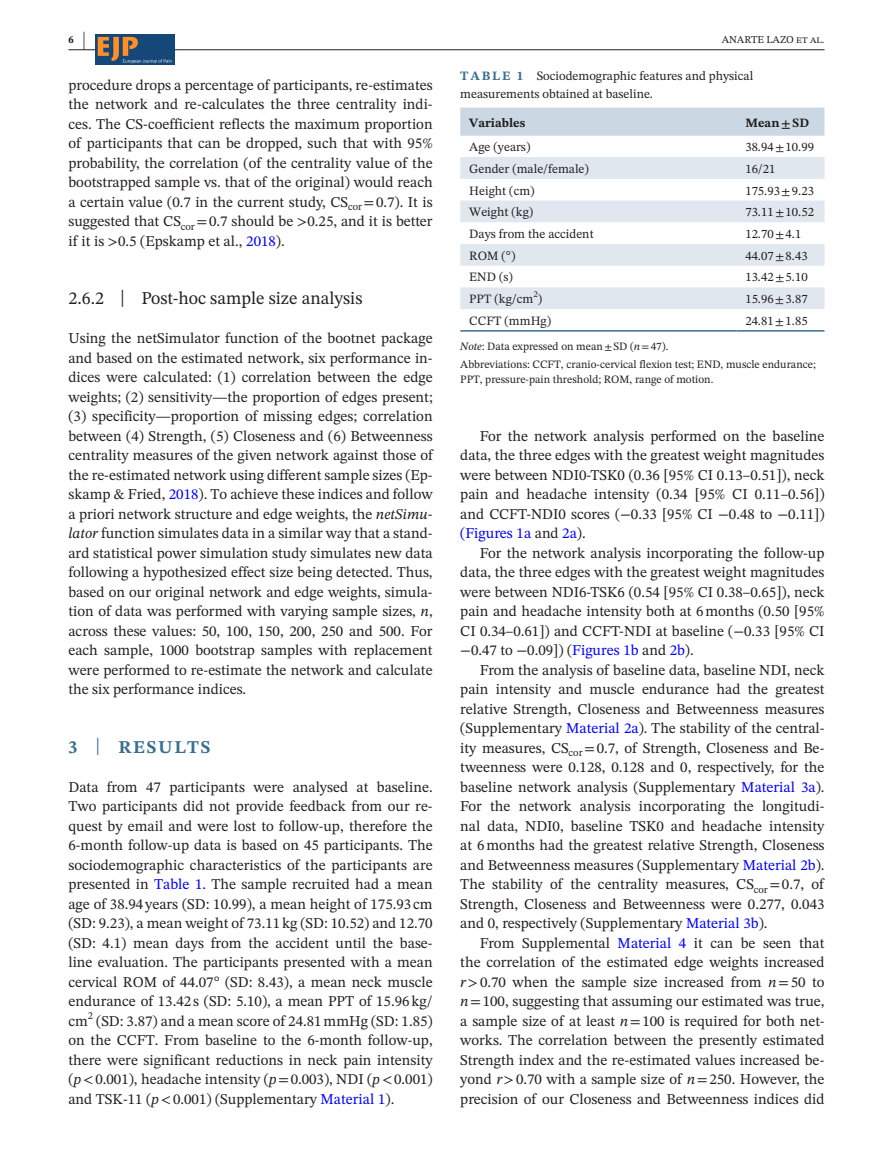
<style>
.page{position:relative;width:893px;height:1174px;background:#fff}
.page>*{position:absolute;margin:0;border:0;box-sizing:border-box;transform-origin:0 0}
.t1{font:18px "STIX Two Text";color:#231f20}
.t2{font:700 18px "STIX Two Text";letter-spacing:.1em;color:#386e8f}
.t3{font:15px/19.5px "STIX Two Text";color:#231f20;text-align:justify}
.t4{font:12.75px/18px "STIX Two Text";color:#231f20}
.t5{font:700 12.75px "STIX Two Text";color:#231f20}
.t6{font:11.25px/18px "STIX Two Text";color:#231f20}
.t7{font:10.5px "STIX Two Text";color:#231f20}
.t8{font:700 10.5px "STIX Two Text";color:#231f20}
.s1{font-size:21px}
.s2{font-family:"STIX"}
.s3{color:#00f}
.s4{font-weight:700;color:#386e8f}
.s5{font-style:italic}
.s6{font-size:23.7px}
.s7{font-weight:400;font-size:23.7px}
</style>
<div class="page">
<hr style="left:68px;top:49px;width:756px;height:1px;background:#231f20">
<img style="left:95px;top:35px;width:79px;height:30px">
<div style="left:460px;top:108px;width:364px;height:28px;background:#cbd8e4"></div>
<svg style="left:460px;top:157px;width:364px;height:152px;fill:#e0e7ef"></svg>
<hr style="left:460px;top:330px;width:276px;height:1px;background:#386e8f">
<hr style="left:736px;top:330px;width:88px;height:1px;background:#386e8f">
<p class="t8" style="left:68px;top:32px;width:18px">6 <span class="s1">|</span></p>
<p class="t7" style="left:722px;top:32px;width:104px">ANARTE LAZO et al.</p>
<p class="t3" style="left:68px;top:75px;width:366px">procedure drops a percentage of participants, re-estimates the network and re-calculates the three centrality indi&shy;ces. The CS-coefficient reflects the maximum proportion of participants that can be dropped, such that with 95% probability, the correlation (of the centrality value of the bootstrapped sample vs. that of the original) would reach a certain value (0.7 in the current study, CS<sub>cor</sub> <span class="s2">=</span>0.7). It is suggested that CS<sub>cor</sub> <span class="s2">=</span>0.7 should be <span class="s2">&gt;</span>0.25, and it is better if it is <span class="s2">&gt;</span>0.5 (Epskamp et al., <span class="s3">2018</span>).</p>
<p class="t4" style="left:460px;top:66px;width:295px"><span class="s4">TABLE 1</span> Sociodemographic features and physical measurements obtained at baseline.</p>
<p class="t5" style="left:469px;top:113px;width:58px">Variables</p>
<p class="t5" style="left:745px;top:113px;width:65px">Mean<span class="s2">±</span>SD</p>
<p class="t4" style="left:469px;top:138px;width:63px">Age (years)</p>
<p class="t4" style="left:745px;top:138px;width:70px">38.94<span class="s2">±</span>10.99</p>
<p class="t4" style="left:469px;top:159px;width:121px">Gender (male/female)</p>
<p class="t4" style="left:745px;top:159px;width:32px">16/21</p>
<p class="t4" style="left:469px;top:181px;width:67px">Height (cm)</p>
<p class="t4" style="left:745px;top:181px;width:70px">175.93<span class="s2">±</span>9.23</p>
<p class="t4" style="left:469px;top:203px;width:65px">Weight (kg)</p>
<p class="t4" style="left:745px;top:203px;width:70px">73.11<span class="s2">±</span>10.52</p>
<p class="t4" style="left:469px;top:225px;width:126px">Days from the accident</p>
<p class="t4" style="left:745px;top:225px;width:58px">12.70<span class="s2">±</span>4.1</p>
<p class="t4" style="left:469px;top:246px;width:48px">ROM (°)</p>
<p class="t4" style="left:745px;top:246px;width:64px">44.07<span class="s2">±</span>8.43</p>
<p class="t4" style="left:469px;top:268px;width:45px">END (s)</p>
<p class="t4" style="left:745px;top:268px;width:64px">13.42<span class="s2">±</span>5.10</p>
<p class="t4" style="left:469px;top:290px;width:74px">PPT (kg/cm<sup>2</sup>)</p>
<p class="t4" style="left:745px;top:290px;width:64px">15.96<span class="s2">±</span>3.87</p>
<p class="t4" style="left:469px;top:311px;width:83px">CCFT (mmHg)</p>
<p class="t4" style="left:745px;top:311px;width:64px">24.81<span class="s2">±</span>1.85</p>
<p class="t6" style="left:460px;top:337px;width:357px"><span class="s5">Note</span>: Data expressed on mean<span class="s2">±</span>SD (<span class="s5">n</span><span class="s2">=</span>47).<br>Abbreviations: CCFT, cranio-cervical flexion test; END, muscle endurance;</p>
<p class="t6" style="left:460px;top:370px;width:255px">PPT, pressure-pain threshold; ROM, range of motion.</p>
<p class="t1" style="left:68px;top:285px;width:296px">2.6.2 <span class="s6">|</span> Post-hoc sample size analysis</p>
<p class="t3" style="left:68px;top:328px;width:366px">Using the netSimulator function of the bootnet package and based on the estimated network, six performance in&shy;dices were calculated: (1) correlation between the edge weights; (2) sensitivity—the proportion of edges present; (3) specificity—proportion of missing edges; correlation between (4) Strength, (5) Closeness and (6) Betweenness centrality measures of the given network against those of the re-estimated network using different sample sizes (Ep&shy;skamp &amp; Fried, <span class="s3">2018</span>). To achieve these indices and follow a priori network structure and edge weights, the <span class="s5">netSimu&shy;lator</span> function simulates data in a similar way that a stand&shy;ard statistical power simulation study simulates new data following a hypothesized effect size being detected. Thus, based on our original network and edge weights, simula&shy;tion of data was performed with varying sample sizes, <span class="s5">n</span>, across these values: 50, 100, 150, 200, 250 and 500. For each sample, 1000 bootstrap samples with replacement were performed to re-estimate the network and calculate the six performance indices.</p>
<p class="t3" style="left:460px;top:426px;width:366px;text-indent:20px">For the network analysis performed on the baseline data, the three edges with the greatest weight magnitudes were between NDI0-TSK0 (0.36 [95% CI 0.13–0.51]), neck pain and headache intensity (0.34 [95% CI 0.11–0.56]) and CCFT-NDI0 scores (−0.33 [95% CI −0.48 to −0.11]) <span class="s3">(Figures 1a</span> and <span class="s3">2a</span>).</p>
<p class="t3" style="left:460px;top:543px;width:366px;text-indent:20px">For the network analysis incorporating the follow-up data, the three edges with the greatest weight magnitudes were between NDI6-TSK6 (0.54 [95% CI 0.38–0.65]), neck pain and headache intensity both at 6months (0.50 [95% CI 0.34–0.61]) and CCFT-NDI at baseline (−0.33 [95% CI −0.47 to −0.09]) (<span class="s3">Figures 1b</span> and <span class="s3">2b</span>).</p>
<p class="t3" style="left:460px;top:660px;width:366px;text-indent:20px">From the analysis of baseline data, baseline NDI, neck pain intensity and muscle endurance had the greatest relative Strength, Closeness and Betweenness measures (Supplementary <span class="s3">Material 2a</span>). The stability of the central&shy;ity measures, CS<sub>cor</sub> <span class="s2">=</span>0.7, of Strength, Closeness and Be&shy;tweenness were 0.128, 0.128 and 0, respectively, for the baseline network analysis (Supplementary <span class="s3">Material 3a</span>).<br>For the network analysis incorporating the longitudi&shy;nal data, NDI0, baseline TSK0 and headache intensity at 6months had the greatest relative Strength, Closeness and Betweenness measures (Supplementary <span class="s3">Material 2b</span>).<br>The stability of the centrality measures, CS<sub>cor</sub> <span class="s2">=</span>0.7, of Strength, Closeness and Betweenness were 0.277, 0.043 and 0, respectively (Supplementary <span class="s3">Material 3b</span>).</p>
<p class="t3" style="left:460px;top:933px;width:366px;text-indent:20px">From Supplemental <span class="s3">Material 4</span> it can be seen that the correlation of the estimated edge weights increased <span class="s5">r</span><span class="s2">&gt;</span>0.70 when the sample size increased from <span class="s5">n</span><span class="s2">=</span>50 to <span class="s5">n</span><span class="s2">=</span>100, suggesting that assuming our estimated was true, a sample size of at least <span class="s5">n</span><span class="s2">=</span>100 is required for both net&shy;works. The correlation between the presently estimated Strength index and the re-estimated values increased be&shy;yond <span class="s5">r</span><span class="s2">&gt;</span>0.70 with a sample size of <span class="s5">n</span><span class="s2">=</span>250. However, the precision of our Closeness and Betweenness indices did</p>
<p class="t2" style="left:68px;top:734px;width:143px">3 <span class="s7">|</span> RESULTS</p>
<p class="t3" style="left:68px;top:777px;width:366px">Data from 47 participants were analysed at baseline.<br>Two participants did not provide feedback from our re&shy;quest by email and were lost to follow-up, therefore the 6-month follow-up data is based on 45 participants. The sociodemographic characteristics of the participants are presented in <span class="s3">Table 1</span>. The sample recruited had a mean age of 38.94 years (SD: 10.99), a mean height of 175.93 cm (SD: 9.23), a mean weight of 73.11kg (SD: 10.52) and 12.70 (SD: 4.1) mean days from the accident until the base&shy;line evaluation. The participants presented with a mean cervical ROM of 44.07° (SD: 8.43), a mean neck muscle endurance of 13.42 s (SD: 5.10), a mean PPT of 15.96kg/ cm</p>
<p class="t7" style="left:88px;top:1008px;width:7px">2</p>
<p class="t3" style="left:68px;top:1011px;width:366px;text-indent:28px">(SD: 3.87) and a mean score of 24.81mmHg (SD: 1.85) on the CCFT. From baseline to the 6-month follow-up, there were significant reductions in neck pain intensity (<span class="s5">p</span><span class="s2">&lt;</span>0.001), headache intensity (<span class="s5">p</span><span class="s2">=</span>0.003), NDI (<span class="s5">p</span><span class="s2">&lt;</span>0.001) and TSK-11 (<span class="s5">p</span><span class="s2">&lt;</span>0.001) (Supplementary <span class="s3">Material 1</span>).</p>
</div>
